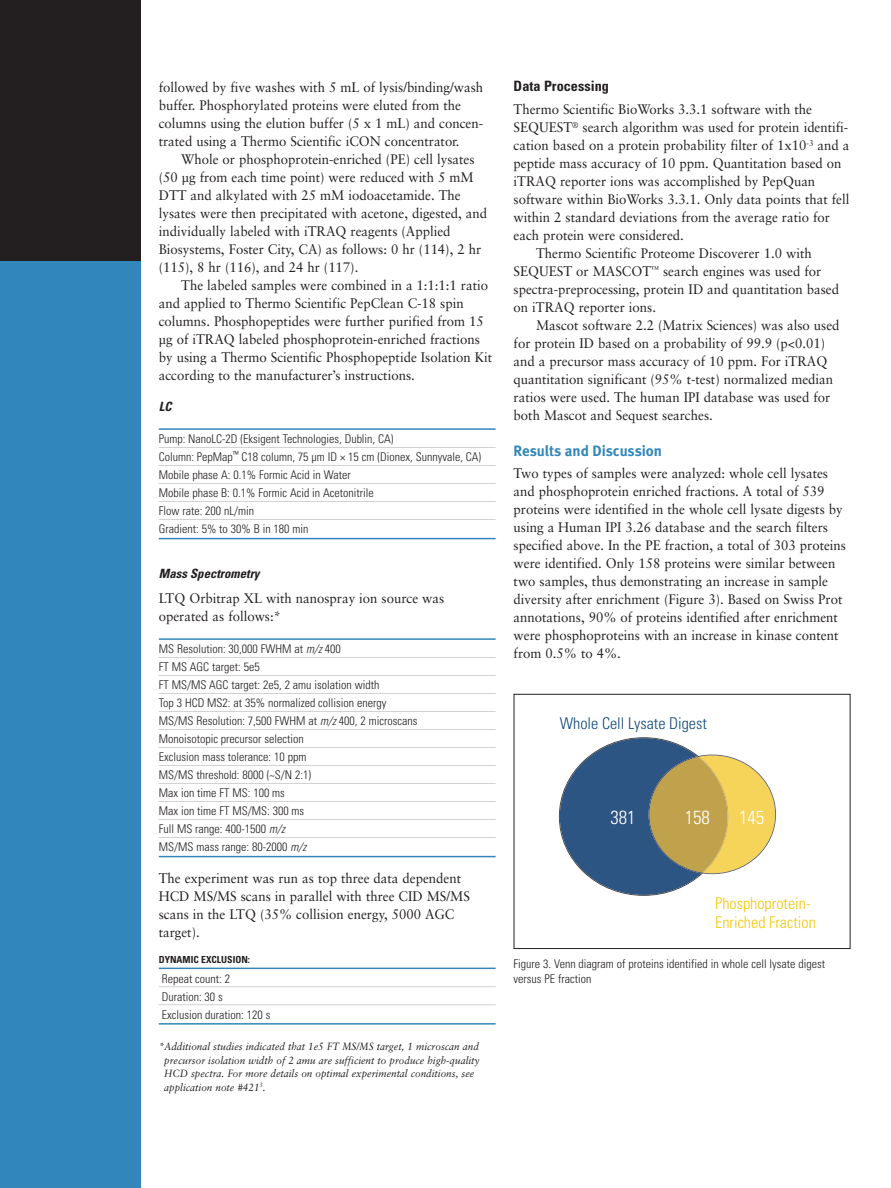
<style>
.page{position:relative;width:891px;height:1188px;background:#fff}
.page>*{position:absolute;margin:0;border:0;box-sizing:border-box;transform-origin:0 0}
.t1{font:300 condensed 18.9px "Univers";color:#fff}
.t2{font:300 condensed 16.2px/19.5px "Univers";color:#f4c806}
.t3{font:300 condensed 16.2px "Univers";color:#144a7c}
.t4{font:15px "Meta Bold LF";letter-spacing:-.005em;color:#3287ba}
.t5{font:700 condensed 14.25px "Univers";color:#231f20}
.t6{font:13.8px/18px "Sabon";color:#231f20;scale:.95 1}
.t7{font:italic 700 condensed 12.75px "Univers";color:#231f20}
.t8{font:300 condensed 12px/18px "Univers";color:#231f20}
.t9{font:italic 10.5px/13.5px "Sabon";color:#231f20;scale:.95 1}
.t10{font:700 condensed 9.75px "Univers";color:#231f20}
.s1{font-style:italic}
</style>
<div class="page">
<div style="left:0;top:0;width:141px;height:1188px;background:#3287ba"></div>
<div style="left:0;top:0;width:141px;height:261px;background:#231f20"></div>
<hr style="left:159px;top:428px;width:337px;height:2px;background:#3287ba">
<hr style="left:159px;top:447px;width:337px;height:1px;background:#d1d2d4">
<hr style="left:159px;top:465px;width:337px;height:1px;background:#d1d2d4">
<hr style="left:159px;top:483px;width:337px;height:1px;background:#d1d2d4">
<hr style="left:159px;top:501px;width:337px;height:1px;background:#d1d2d4">
<hr style="left:159px;top:519px;width:337px;height:1px;background:#d1d2d4">
<hr style="left:159px;top:538px;width:337px;height:1px;background:#3287ba">
<hr style="left:159px;top:638px;width:337px;height:2px;background:#3287ba">
<hr style="left:159px;top:657px;width:337px;height:1px;background:#d1d2d4">
<hr style="left:159px;top:675px;width:337px;height:1px;background:#d1d2d4">
<hr style="left:159px;top:693px;width:337px;height:1px;background:#d1d2d4">
<hr style="left:159px;top:711px;width:337px;height:1px;background:#d1d2d4">
<hr style="left:159px;top:729px;width:337px;height:1px;background:#d1d2d4">
<hr style="left:159px;top:747px;width:337px;height:1px;background:#d1d2d4">
<hr style="left:159px;top:765px;width:337px;height:1px;background:#d1d2d4">
<hr style="left:159px;top:783px;width:337px;height:1px;background:#d1d2d4">
<hr style="left:159px;top:801px;width:337px;height:1px;background:#d1d2d4">
<hr style="left:159px;top:819px;width:337px;height:1px;background:#d1d2d4">
<hr style="left:159px;top:837px;width:337px;height:1px;background:#d1d2d4">
<hr style="left:159px;top:856px;width:337px;height:1px;background:#3287ba">
<hr style="left:159px;top:968px;width:337px;height:1px;background:#3287ba">
<hr style="left:159px;top:986px;width:337px;height:1px;background:#d1d2d4">
<hr style="left:159px;top:1004px;width:337px;height:1px;background:#d1d2d4">
<hr style="left:159px;top:1023px;width:337px;height:2px;background:#3287ba">
<svg style="left:559px;top:737px;width:217px;height:159px"></svg>
<div style="left:514px;top:694px;width:336px;height:255px;border:1px solid #231f20"></div>
<p class="t6" style="left:159px;top:79px;width:343px">followed by five washes with 5 mL of lysis/binding/wash buffer. Phosphorylated proteins were eluted from the columns using the elution buffer (5 x 1 mL) and concen&shy;trated using a Thermo Scientific iCON concentrator.</p>
<p class="t6" style="left:159px;top:151px;width:347px;text-indent:22px">Whole or phosphoprotein-enriched (PE) cell lysates (50 µg from each time point) were reduced with 5 mM DTT and alkylated with 25 mM iodoacetamide. The lysates were then precipitated with acetone, digested, and individually labeled with iTRAQ reagents (Applied Biosystems, Foster City, CA) as follows: 0 hr (114), 2 hr (115), 8 hr (116), and 24 hr (117).</p>
<p class="t6" style="left:159px;top:277px;width:353px;text-indent:22px">The labeled samples were combined in a 1:1:1:1 ratio and applied to Thermo Scientific PepClean C-18 spin columns. Phosphopeptides were further purified from 15 µg of iTRAQ labeled phosphoprotein-enriched fractions by using a Thermo Scientific Phosphopeptide Isolation Kit according to the manufacturer’s instructions.</p>
<p class="t7" style="left:159px;top:402px;width:17px">LC</p>
<p class="t8" style="left:159px;top:431px;width:324px">Pump: NanoLC-2D (Eksigent Technologies, Dublin, CA)<br>Column: PepMap<sup>™</sup> C18 column, 75 µm ID × 15 cm (Dionex, Sunnyvale, CA)<br>Mobile phase A: 0.1% Formic Acid in Water<br>Mobile phase B: 0.1% Formic Acid in Acetonitrile<br>Flow rate: 200 nL/min<br>Gradient: 5% to 30% B in 180 min</p>
<p class="t7" style="left:159px;top:569px;width:105px">Mass Spectrometry</p>
<p class="t6" style="left:159px;top:590px;width:302px">LTQ Orbitrap XL with nanospray ion source was operated as follows:*</p>
<p class="t8" style="left:159px;top:641px;width:260px">MS Resolution: 30,000 FWHM at <span class="s1">m/z</span>400<br>FT MS AGC target: 5e5<br>FT MS/MS AGC target: 2e5, 2 amu isolation width<br>Top 3 HCD MS2: at 35% normalized collision energy MS/MS Resolution: 7,500 FWHM at <span class="s1">m/z</span>400, 2 microscans Monoisotopic precursor selection<br>Exclusion mass tolerance: 10 ppm<br>MS/MS threshold: 8000 (~S/N 2:1)<br>Max ion time FT MS: 100 ms<br>Max ion time FT MS/MS: 300 ms<br>Full MS range: 400-1500 <span class="s1">m/z<br></span>MS/MS mass range: 80-2000 <span class="s1">m/z</span></p>
<p class="t6" style="left:159px;top:870px;width:329px">The experiment was run as top three data dependent HCD MS/MS scans in parallel with three CID MS/MS scans in the LTQ (35% collision energy, 5000 AGC target).</p>
<p class="t10" style="left:159px;top:956px;width:93px">DYNAMIC EXCLUSION:</p>
<p class="t8" style="left:162px;top:971px;width:110px">Repeat count: 2<br>Duration: 30 s<br>Exclusion duration: 120 s</p>
<p class="t9" style="left:164px;top:1041px;width:333px;text-indent:-5px">*Additional studies indicated that 1e5 FT MS/MS target, 1 microscan and precursor isolation width of 2 amu are sufficient to produce high-quality HCD spectra. For more details on optimal experimental conditions, see application note #421<sup>3</sup>.</p>
<p class="t5" style="left:514px;top:81px;width:97px">Data Processing</p>
<p class="t6" style="left:514px;top:101px;width:316px">Thermo Scientific BioWorks 3.3.1 software with the</p>
<p class="t6" style="left:514px;top:119px;width:354px">SEQUEST<sup>®</sup> search algorithm was used for protein identifi-</p>
<p class="t6" style="left:514px;top:137px;width:355px">cation based on a protein probability filter of 1x10<sup>-3</sup> and a</p>
<p class="t6" style="left:514px;top:155px;width:347px">peptide mass accuracy of 10 ppm. Quantitation based on</p>
<p class="t6" style="left:514px;top:173px;width:319px">iTRAQ reporter ions was accomplished by PepQuan</p>
<p class="t6" style="left:514px;top:191px;width:355px">software within BioWorks 3.3.1. Only data points that fell</p>
<p class="t6" style="left:514px;top:209px;width:334px">within 2 standard deviations from the average ratio for</p>
<p class="t6" style="left:514px;top:227px;width:181px">each protein were considered.</p>
<p class="t6" style="left:536px;top:245px;width:292px">Thermo Scientific Proteome Discoverer 1.0 with</p>
<p class="t6" style="left:514px;top:263px;width:325px">SEQUEST or MASCOT<sup>™</sup> search engines was used for</p>
<p class="t6" style="left:514px;top:281px;width:344px">spectra-preprocessing, protein ID and quantitation based</p>
<p class="t6" style="left:514px;top:299px;width:151px">on iTRAQ reporter ions.</p>
<p class="t6" style="left:536px;top:317px;width:321px">Mascot software 2.2 (Matrix Sciences) was also used</p>
<p class="t6" style="left:514px;top:335px;width:330px">for protein ID based on a probability of 99.9 (p&lt;0.01)</p>
<p class="t6" style="left:514px;top:353px;width:332px">and a precursor mass accuracy of 10 ppm. For iTRAQ</p>
<p class="t6" style="left:514px;top:371px;width:338px">quantitation significant (95% t-test) normalized median</p>
<p class="t6" style="left:514px;top:389px;width:335px">ratios were used. The human IPI database was used for</p>
<p class="t6" style="left:514px;top:407px;width:211px">both Mascot and Sequest searches.</p>
<p class="t4" style="left:514px;top:445px;width:150px">Results and Discussion</p>
<p class="t6" style="left:514px;top:466px;width:351px">Two types of samples were analyzed: whole cell lysates and phosphoprotein enriched fractions. A total of 539 proteins were identified in the whole cell lysate digests by using a Human IPI 3.26 database and the search filters specified above. In the PE fraction, a total of 303 proteins were identified. Only 158 proteins were similar between two samples, thus demonstrating an increase in sample diversity after enrichment (Figure 3). Based on Swiss Prot annotations, 90% of proteins identified after enrichment were phosphoproteins with an increase in kinase content from 0.5% to 4%.</p>
<p class="t3" style="left:560px;top:718px;width:149px">Whole Cell Lysate Digest</p>
<h1 class="t1" style="left:611px;top:811px;width:27px">381</h1>
<h1 class="t1" style="left:685px;top:811px;width:27px">158</h1>
<h1 class="t1" style="left:739px;top:811px;width:27px">145</h1>
<p class="t2" style="left:715px;top:895px;width:102px">Phosphoprotein-<br>Enriched Fraction</p>
<p class="t8" style="left:514px;top:957px;width:313px;line-height:15px">Figure 3. Venn diagram of proteins identified in whole cell lysate digest versus PE fraction</p>
</div>
